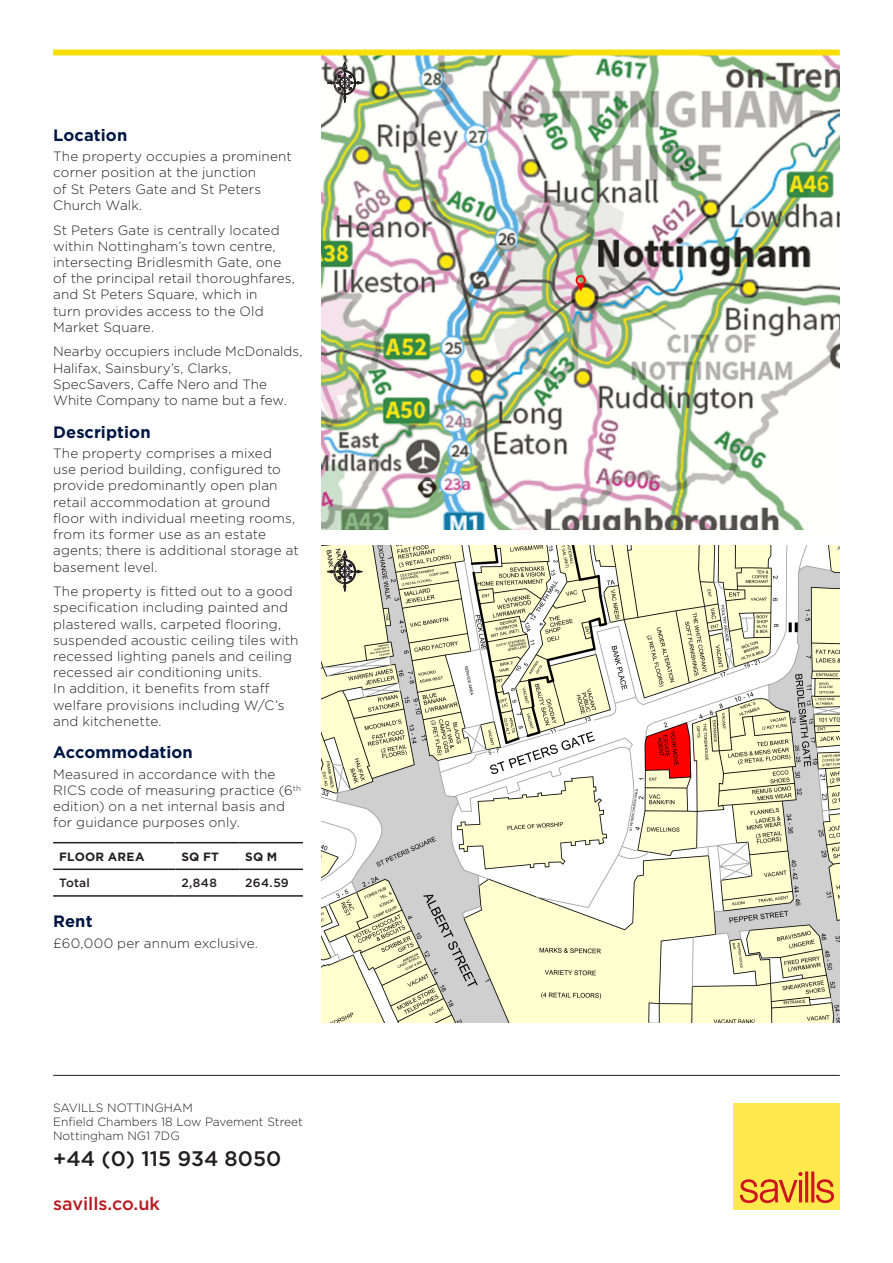
<style>
.page{position:relative;width:893px;height:1263px;background:#fff}
.page>*{position:absolute;margin:0;border:0;box-sizing:border-box;transform-origin:0 0}
.t1{font:500 21px "Gotham";color:#231f20}
.t2{font:500 18px "Gotham";color:#b8191e}
.H3_-_Content_Header_11pt{font:700 16.5px "Gotham";letter-spacing:.005em;color:#001643}
.Body_-_9pt{font:300 13.5px/16.2px "Gotham";letter-spacing:.01em;color:#231f20}
.t3{font:300 12px/14.4px "Gotham";color:#231f20}
.Table_Header{font:700 12px "Gotham";letter-spacing:.02em;color:#231f20}
.Table_Total_Row{font:500 12px "Gotham";letter-spacing:.02em;color:#231f20}
</style>
<div class="page">
<img style="left:322px;top:55px;width:518px;height:475px">
<img style="left:322px;top:545px;width:518px;height:478px">
<svg style="left:327px;top:62px;width:35px;height:40px"></svg>
<svg style="left:327px;top:551px;width:35px;height:40px"></svg>
<hr style="left:53px;top:842px;width:122px;height:1px;background:#231f20">
<hr style="left:175px;top:842px;width:64px;height:1px;background:#231f20">
<hr style="left:239px;top:842px;width:64px;height:1px;background:#231f20">
<hr style="left:53px;top:868px;width:122px;height:2px;background:#231f20">
<hr style="left:175px;top:868px;width:64px;height:2px;background:#231f20">
<hr style="left:239px;top:868px;width:64px;height:2px;background:#231f20">
<hr style="left:53px;top:895px;width:122px;height:2px;background:#231f20">
<hr style="left:175px;top:895px;width:64px;height:2px;background:#231f20">
<hr style="left:239px;top:895px;width:64px;height:2px;background:#231f20">
<hr style="left:53px;top:1075px;width:787px;height:1px;background:#231f20">
<div style="left:733px;top:1103px;width:107px;height:107px;background:#ffe94d"></div>
<svg style="left:740px;top:1171px;width:94px;height:32px"></svg>
<div style="left:53px;top:49px;width:787px;height:6px;background:#fadf06"></div>
<p class="H3_-_Content_Header_11pt" style="left:53px;top:124px;width:76px">Location</p>
<p class="Body_-_9pt" style="left:53px;top:148px;width:240px">The property occupies a prominent corner position at the junction<br>of St Peters Gate and St Peters<br>Church Walk.</p>
<p class="Body_-_9pt" style="left:53px;top:221px;width:243px">St Peters Gate is centrally located within Nottingham’s town centre, intersecting Bridlesmith Gate, one of the principal retail thoroughfares, and St Peters Square, which in<br>turn provides access to the Old<br>Market Square.</p>
<p class="Body_-_9pt" style="left:53px;top:343px;width:251px">Nearby occupiers include McDonalds,<br>Halifax, Sainsbury’s, Clarks,<br>SpecSavers, Caffe Nero and The<br>White Company to name but a few.</p>
<p class="H3_-_Content_Header_11pt" style="left:53px;top:421px;width:99px">Description</p>
<p class="Body_-_9pt" style="left:53px;top:445px;width:247px">The property comprises a mixed<br>use period building, configured to provide predominantly open plan retail accommodation at ground floor with individual meeting rooms, from its former use as an estate agents; there is additional storage at basement level.</p>
<p class="Body_-_9pt" style="left:53px;top:583px;width:247px">The property is fitted out to a good specification including painted and plastered walls, carpeted flooring, suspended acoustic ceiling tiles with recessed lighting panels and ceiling recessed air conditioning units.<br>In addition, it benefits from staff welfare provisions including W/C’s and kitchenette.</p>
<p class="H3_-_Content_Header_11pt" style="left:53px;top:742px;width:141px">Accommodation</p>
<p class="Body_-_9pt" style="left:53px;top:766px;width:249px">Measured in accordance with the RICS code of measuring practice (6<sup>th </sup>edition) on a net internal basis and for guidance purposes only.</p>
<p class="Table_Header" style="left:59px;top:848px;width:87px">FLOOR AREA</p>
<p class="Table_Header" style="left:181px;top:848px;width:39px">SQ FT</p>
<p class="Table_Header" style="left:245px;top:848px;width:34px">SQ M</p>
<p class="Table_Total_Row" style="left:59px;top:875px;width:32px">Total</p>
<p class="Table_Total_Row" style="left:181px;top:875px;width:37px">2,848</p>
<p class="Table_Total_Row" style="left:245px;top:875px;width:45px">264.59</p>
<p class="H3_-_Content_Header_11pt" style="left:53px;top:911px;width:41px">Rent</p>
<p class="Body_-_9pt" style="left:53px;top:935px;width:206px">£60,000 per annum exclusive.</p>
<p class="t3" style="left:53px;top:1100px;width:251px">SAVILLS NOTTINGHAM<br>Enfield Chambers 18 Low Pavement Street<br>Nottingham NG1 7DG</p>
<h1 class="t1" style="left:53px;top:1144px;width:230px">+44 (0) 115 934 8050</h1>
<h2 class="t2" style="left:53px;top:1192px;width:108px">savills.co.uk</h2>
</div>
